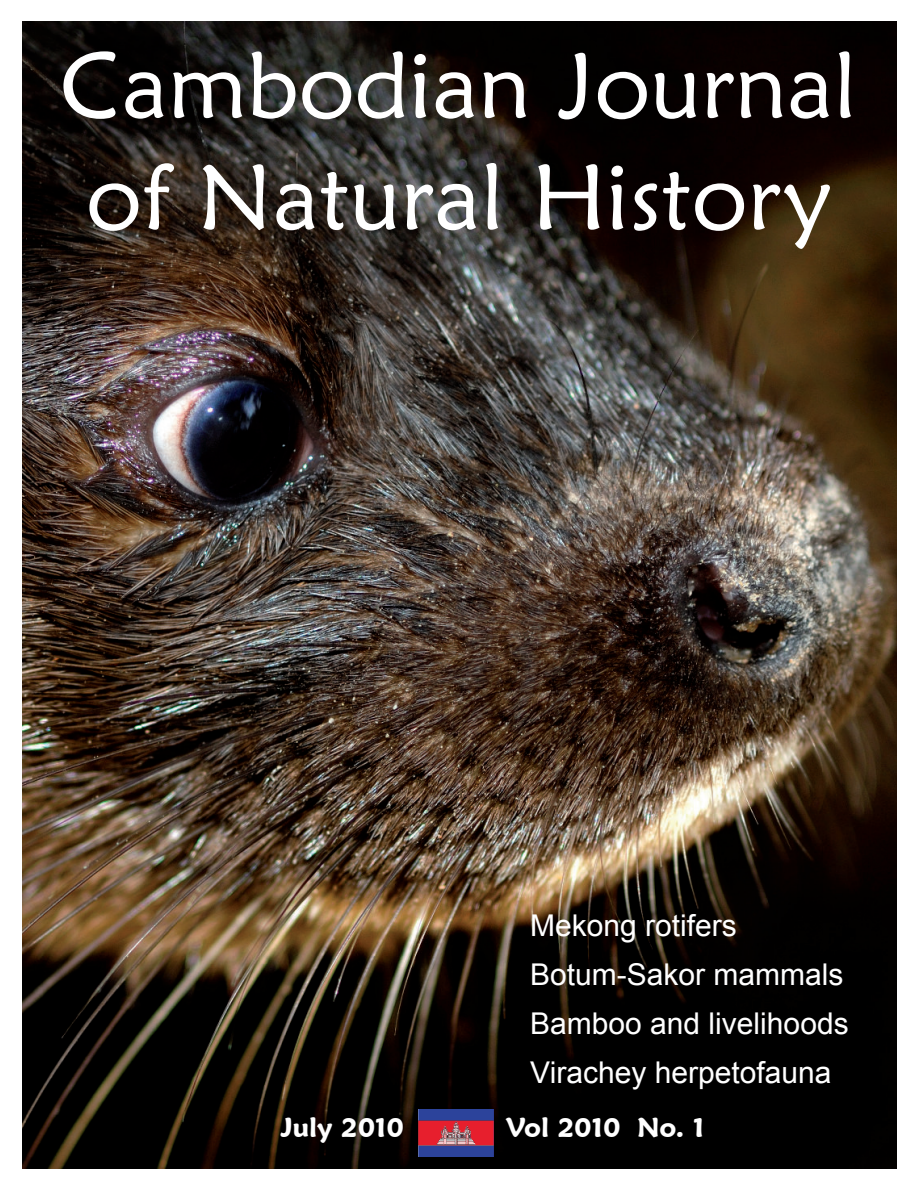
<style>
.page{position:relative;width:918px;height:1188px;background:#fff}
.page>*{position:absolute;margin:0;border:0;box-sizing:border-box;transform-origin:0 0}
.t1{font:93px/111.6px "Maiandra GD";color:#fff}
.t2{font:30px/48.8px "Arial";color:#fff}
.t3{font:600 27px "Maiandra GD";color:#fff}
</style>
<div class="page">
<img style="left:22px;top:21px;width:874px;height:1147px">
<img style="left:419px;top:1109px;width:74px;height:48px">
<h1 class="t1" style="left:60px;top:39px;width:798px">Cambodian Journal of Natural History</h1>
<p class="t2" style="left:530px;top:904px;width:320px">Mekong rotifers<br>Botum-Sakor mammals<br>Bamboo and livelihoods<br>Virachey herpetofauna</p>
<p class="t3" style="left:281px;top:1118px;width:125px">July 2010</p>
<p class="t3" style="left:506px;top:1118px;width:200px">Vol 2010 No. 1</p>
</div>
